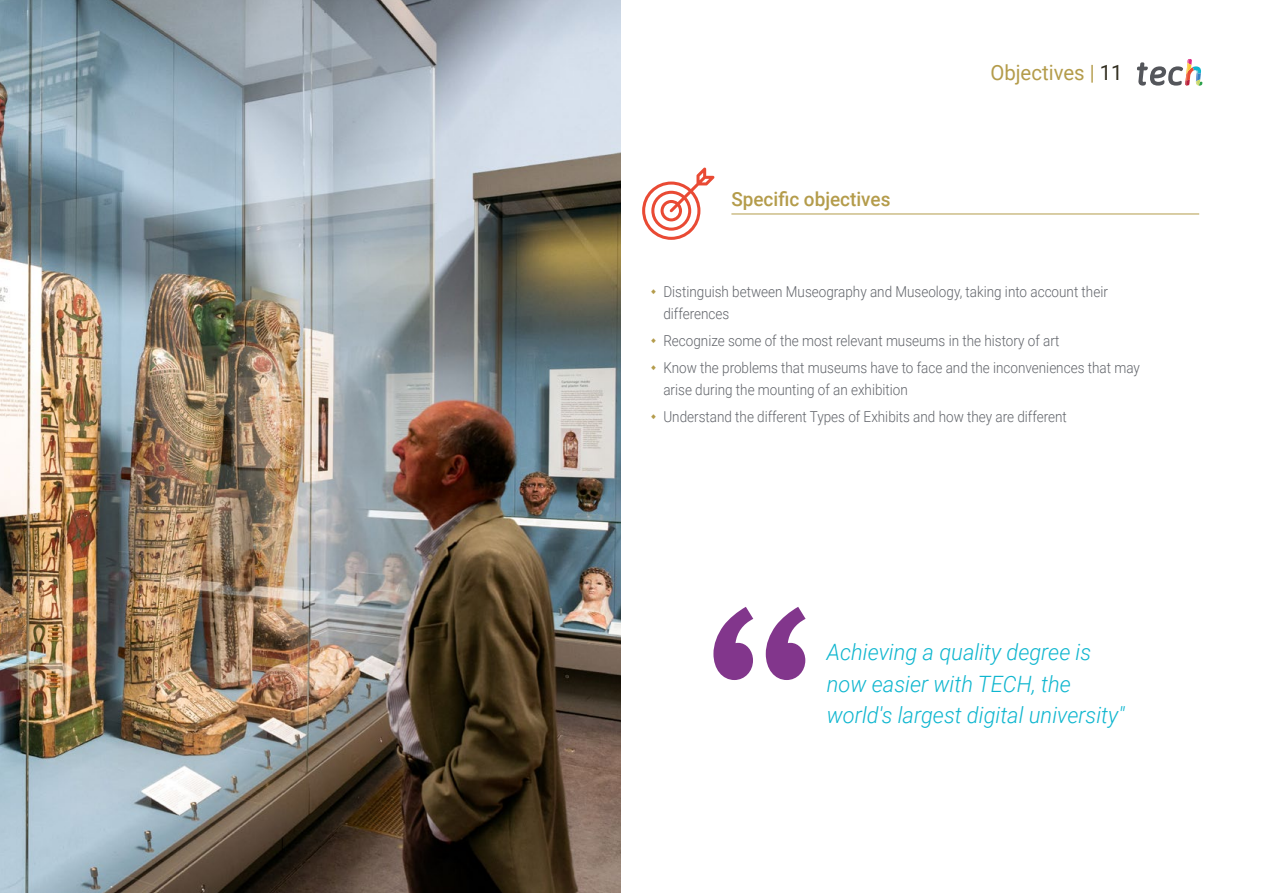
<style>
.page{position:relative;width:1263px;height:893px;background:#fff}
.page>*{position:absolute;margin:0;border:0;box-sizing:border-box;transform-origin:0 0}
.t1{font:italic 300 22.5px/31.5px "Roboto";color:#0fb6cf}
.t2{font:21px "Roboto";color:#b49c4b}
.t3{font:500 19.5px "Roboto";color:#b49c4b}
.t4{font:300 15px/26.7px "Roboto";color:#61646a;scale:.9 1}
.s1{color:#312e20}
</style>
<div class="page">
<svg style="left:713px;top:607px;width:93px;height:73px"></svg>
<hr style="left:731px;top:214px;width:468px;height:1px;background:#b49c4b">
<svg style="left:642px;top:167px;width:72px;height:73px"></svg>
<img style="left:0;top:0;width:621px;height:893px">
<svg style="left:1137px;top:59px;width:65px;height:27px"></svg>
<h3 class="t3" style="left:731px;top:185px;width:161px">Specific objectives</h3>
<h2 class="t2" style="left:990px;top:57px;width:134px">Objectives | <span class="s1">11</span></h2>
<p class="t4" style="left:663px;top:280px;width:495px;line-height:22.5px">Distinguish between Museography and Museology, taking into account their differences</p>
<p class="t4" style="left:663px;top:327px;width:531px">Recognize some of the most relevant museums in the history of art<br>Know the problems that museums have to face and the inconveniences that may</p>
<p class="t4" style="left:663px;top:376px;width:450px">arise during the mounting of an exhibition<br>Understand the different Types of Exhibits and how they are different</p>
<h1 class="t1" style="left:827px;top:636px;width:299px">Achieving a quality degree is now easier with TECH, the world's largest digital university"</h1>
</div>
